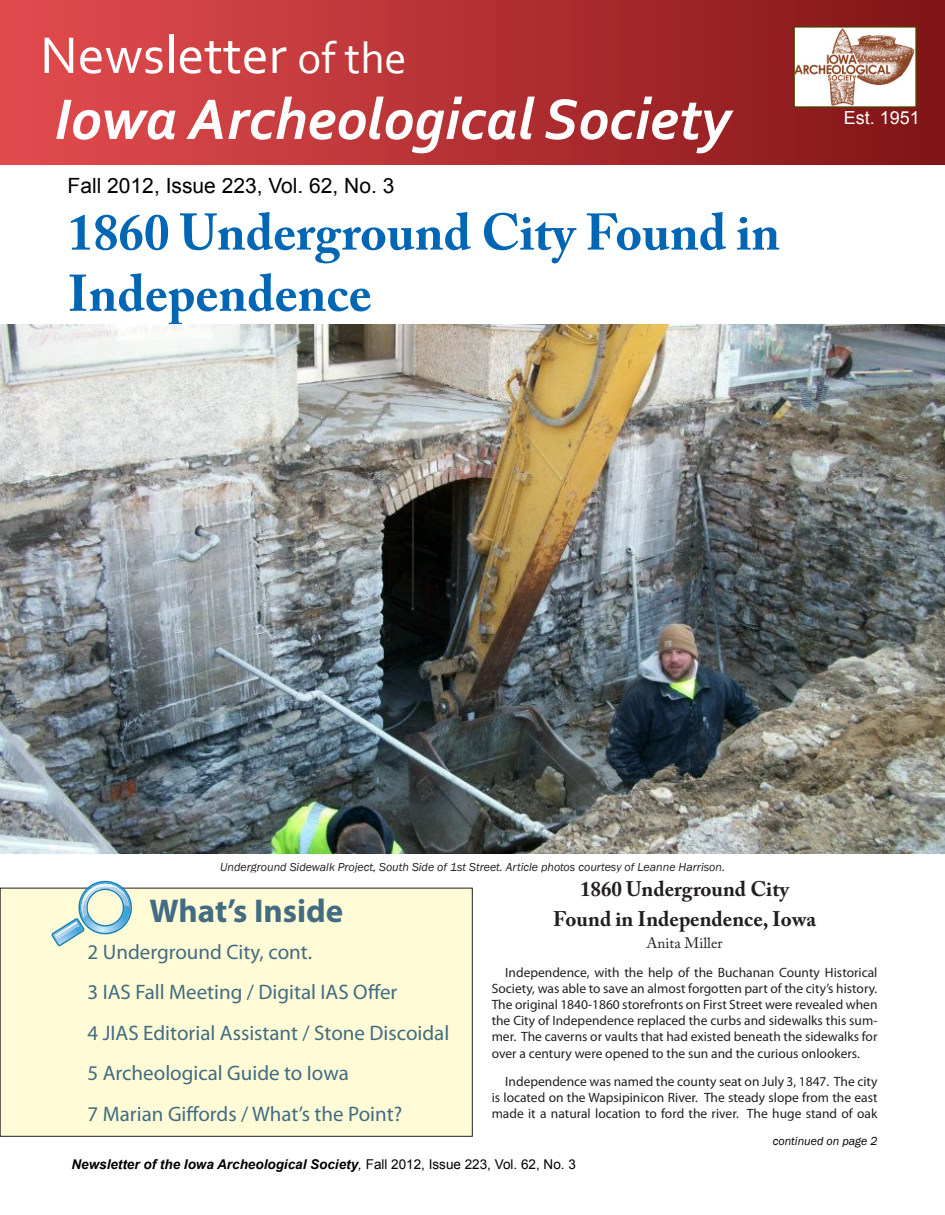
<style>
.page{position:relative;width:945px;height:1215px;background:#fff}
.page>*{position:absolute;margin:0;border:0;box-sizing:border-box;transform-origin:0 0}
.t1{font:italic 700 60px "Corbel";color:#fff}
.t2{font:54px "Corbel";color:#fff}
.Head_2{font:700 51px/61.2px "Adobe Caslon Pro";color:#0166b3}
.t3{font:700 33px "Myriad Pro";color:#436c82}
.t4{font:21px "Myriad Pro";color:#436c82}
.Head_3{font:700 21px "Adobe Caslon Pro";color:#231f20}
.t5{font:21px "Arial";color:#000}
.t6{font:18px "Arial";color:#fff}
.Body_2{font:15px "Adobe Caslon Pro";color:#231f20}
.Body_2-2{font:13.5px/16.2px "Myriad Pro";color:#231f20;text-align:justify}
.t7{font:italic 700 13.5px "Arial";color:#000}
.t8{font:italic 12px "Franklin Gothic";color:#231f20}
.t9{font:italic 12px "Franklin Gothic";color:#000}
.s1{font-size:45px}
.s2{font-weight:400}
.s3{font-weight:400;font-style:normal}
</style>
<div class="page">
<div style="left:0;top:0;width:945px;height:165px;background:linear-gradient(to right,#e54d50,#811417)"></div>
<img style="left:796px;top:29px;width:118px;height:76px">
<div style="left:793px;top:26px;width:124px;height:82px;border:2px solid #4f4100"></div>
<div style="left:0;top:888px;width:472px;height:248px;background:#fffbd6"></div>
<svg style="left:51px;top:880px;width:83px;height:66px"></svg>
<img style="left:84px;top:918px;width:33px;height:2px">
<img style="left:81px;top:884px;width:46px;height:34px">
<img style="left:55px;top:921px;width:22px;height:16px">
<img style="left:0;top:324px;width:945px;height:530px">
<p class="t2" style="left:40px;top:22px;width:368px">Newsletter <span class="s1">of the</span></p>
<p class="t1" style="left:55px;top:82px;width:678px">Iowa Archeological Society</p>
<p class="t5" style="left:68px;top:172px;width:328px">Fall 2012, Issue 223, Vol. 62, No. 3</p>
<p class="Head_2" style="left:68px;top:201px;width:714px">1860 Underground City Found in<br>Independence</p>
<p class="t6" style="left:844px;top:106px;width:78px">Est. 1951</p>
<p class="t8" style="left:220px;top:860px;width:506px">Underground Sidewalk Project, South Side of 1st Street. Article photos courtesy of Leanne Harrison.</p>
<p class="t3" style="left:150px;top:889px;width:195px">What’s Inside</p>
<p class="t4" style="left:88px;top:939px;width:226px">2 Underground City, cont.</p>
<p class="t4" style="left:88px;top:979px;width:311px">3 IAS Fall Meeting / Digital IAS Offer</p>
<p class="t4" style="left:88px;top:1020px;width:363px">4 JIAS Editorial Assistant / Stone Discoidal</p>
<p class="t4" style="left:88px;top:1060px;width:263px">5 Archeological Guide to Iowa</p>
<p class="t4" style="left:88px;top:1101px;width:316px">7 Marian Giffords / What’s the Point?</p>
<p class="Head_3" style="left:580px;top:877px;width:211px">1860 Underground City</p>
<p class="Head_3" style="left:553px;top:906px;width:264px">Found in Independence, Iowa</p>
<p class="Body_2" style="left:647px;top:935px;width:78px">Anita Miller</p>
<p class="Body_2-2" style="left:492px;top:964px;width:387px;text-indent:14px">Independence, with the help of the Buchanan County Historical Society, was able to save an almost forgotten part of the city’s history.<br>The original 1840-1860 storefronts on First Street were revealed when the City of Independence replaced the curbs and sidewalks this sum&shy;mer. The caverns or vaults that had existed beneath the sidewalks for over a century were opened to the sun and the curious onlookers.</p>
<p class="Body_2-2" style="left:492px;top:1073px;width:387px;text-indent:14px">Independence was named the county seat on July 3, 1847. The city is located on the Wapsipinicon River. The steady slope from the east made it a natural location to ford the river. The huge stand of oak</p>
<p class="t9" style="left:773px;top:1133px;width:106px">continued on page 2</p>
<p class="t7" style="left:71px;top:1155px;width:506px">Newsletter of the Iowa Archeological Society<span class="s2">,</span> <span class="s3">Fall 2012, Issue 223, Vol. 62, No. 3</span></p>
</div>
